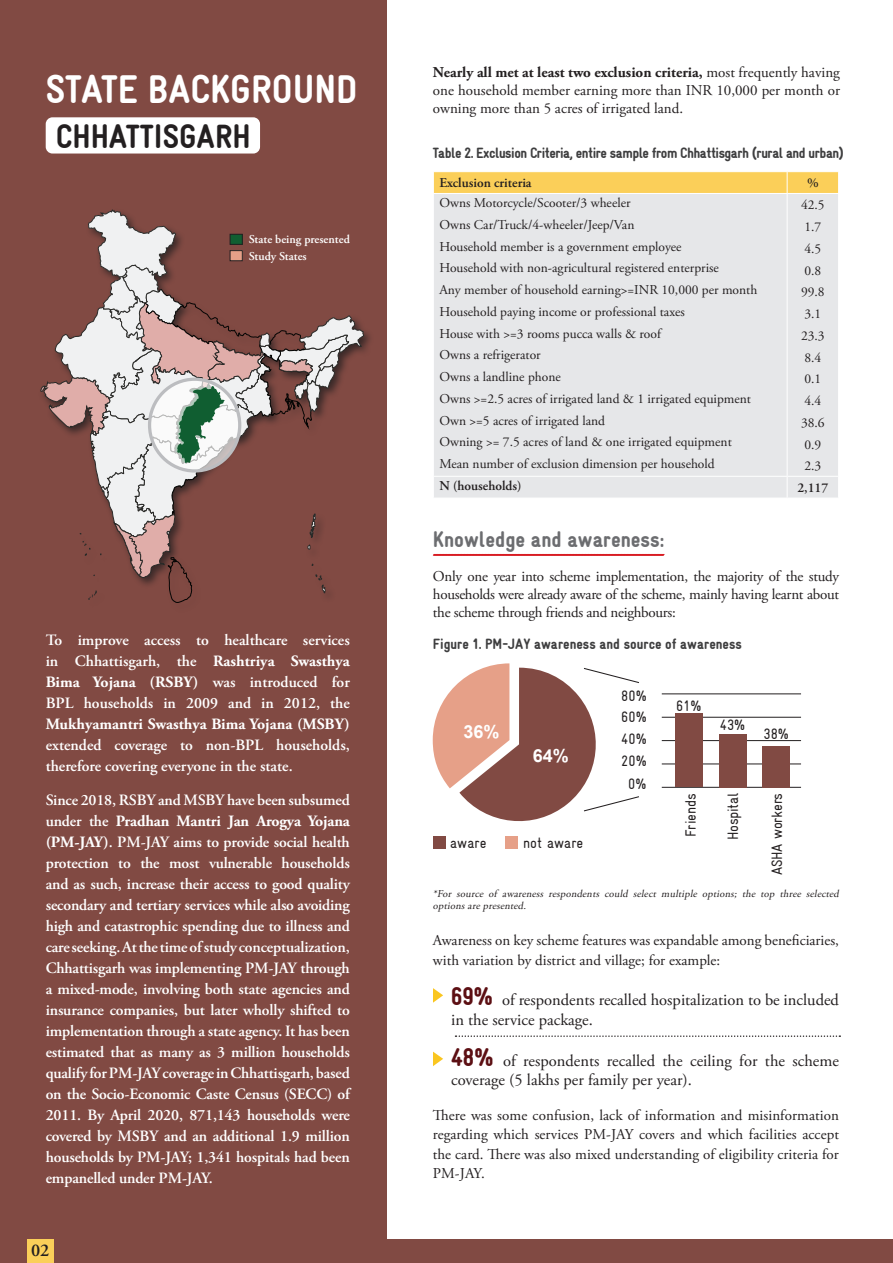
<style>
.page{position:relative;width:893px;height:1263px;background:#fff}
.page>*{position:absolute;margin:0;border:0;box-sizing:border-box;transform-origin:0 0}
.t1{font:900 condensed 40.35px "Gravur";color:#fff}
.t2{font:900 condensed 33.9px "Gravur";color:#231f20}
.t3{font:900 condensed 22.5px "Gravur";color:#6c6d70}
.t4{font:700 18px "Arial";color:#fff}
.Running_Text{font:600 18px "Adobe Garamond Pro";color:#231f20}
.Running_Text-2{font:16.5px/19.5px "Adobe Garamond Pro";color:#231f20}
.Running_Text-3{font:600 15.75px/21px "Adobe Garamond Pro";letter-spacing:-.01em;color:#fff;text-align:justify}
.Running_Text-4{font:15px/18px "Adobe Garamond Pro";color:#231f20;text-align:justify}
.Paragraph_Style_3{font:900 condensed 15px "Gravur";letter-spacing:-.03em;color:#3e3e3f}
.Paragraph_Style_3-2{font:900 condensed 15px "Gravur";color:#3e3e3f}
.Paragraph_Style_1{font:condensed 15px "Gravur";color:#231f20}
.Paragraph_Style_1-2{font:condensed 15px "Gravur";letter-spacing:-.02em;color:#231f20}
.Table{font:13.5px "Adobe Garamond Pro";color:#231f20}
.Table-2{font:600 13.5px "Adobe Garamond Pro";color:#231f20}
.t5{font:600 12px "Adobe Garamond Pro";color:#fff}
.Running_Text-5{font:italic 10.5px/12px "Adobe Garamond Pro";color:#231f20}
.s1{font-weight:700}
.s2{font-family:"Gravur";font-weight:900;font-stretch:condensed;font-size:25.5px;color:#5c0f13}
</style>
<div class="page">
<div style="left:0;top:0;width:386px;height:1253px;background:#814a43"></div>
<div style="left:46px;top:117px;width:214px;height:37px;background:#fff;border-radius:7px"></div>
<div style="left:434px;top:194px;width:404px;height:304px;background:#e6e7e9"></div>
<div style="left:433px;top:172px;width:406px;height:21px;background:#fbcf59"></div>
<hr style="left:787px;top:194px;width:1px;height:282px;background:#fff">
<hr style="left:433px;top:476px;width:354px;height:1px;background:#fff">
<hr style="left:787px;top:476px;width:52px;height:1px;background:#fff">
<svg style="left:787px;top:477px;width:1px;height:21px"></svg>
<div style="left:0;top:1239px;width:893px;height:24px;background:#814a43"></div>
<svg style="left:433px;top:554px;width:232px;height:2px"></svg>
<svg style="left:455px;top:1035px;width:385px;height:2px"></svg>
<svg style="left:433px;top:988px;width:10px;height:15px"></svg>
<svg style="left:433px;top:1052px;width:10px;height:14px"></svg>
<div style="left:27px;top:1239px;width:26px;height:24px;background:#fbcf59"></div>
<div style="left:433px;top:836px;width:13px;height:12px;background:#814a43"></div>
<div style="left:505px;top:836px;width:13px;height:12px;background:#e6a088"></div>
<hr style="left:662px;top:787px;width:139px;height:1px;background:#231f20">
<hr style="left:662px;top:764px;width:139px;height:1px;background:#231f20">
<hr style="left:662px;top:740px;width:139px;height:1px;background:#231f20">
<hr style="left:662px;top:717px;width:139px;height:1px;background:#231f20">
<hr style="left:662px;top:694px;width:139px;height:1px;background:#231f20">
<div style="left:675px;top:713px;width:27px;height:74px;background:#814a43"></div>
<div style="left:719px;top:734px;width:27px;height:53px;background:#814a43"></div>
<div style="left:763px;top:746px;width:27px;height:41px;background:#814a43"></div>
<svg style="left:433px;top:663px;width:206px;height:159px"></svg>
<svg style="left:41px;top:209px;width:323px;height:394px"></svg>
<h1 class="t1" style="left:46px;top:66px;width:313px">STATE BACKGROUND</h1>
<h1 class="t2" style="left:56px;top:117px;width:196px">CHHATTISGARH</h1>
<p class="t5" style="left:249px;top:232px;width:102px">State being presented</p>
<p class="t5" style="left:249px;top:249px;width:59px">Study States</p>
<p class="Running_Text-3" style="left:46px;top:630px;width:306px">To improve access to healthcare services in Chhattisgarh, the <span class="s1">Rashtriya Swasthya Bima Yojana (RSBY)</span> was introduced for BPL households in 2009 and in 2012, the <span class="s1">Mukhyamantri Swasthya Bima Yojana (MSBY) </span>extended coverage to non-BPL households, therefore covering everyone in the state.</p>
<p class="Running_Text-3" style="left:46px;top:790px;width:306px">Since 2018, RSBY and MSBY have been subsumed under the <span class="s1">Pradhan Mantri Jan Arogya Yojana (PM-JAY)</span>. PM-JAY aims to provide social health protection to the most vulnerable households and as such, increase their access to good quality secondary and tertiary services while also avoiding high and catastrophic spending due to illness and care seeking. At the time of study conceptualization, Chhattisgarh was implementing PM-JAY through a mixed-mode, involving both state agencies and insurance companies, but later wholly shifted to implementation through a state agency. It has been estimated that as many as 3 million households qualify for PM-JAY coverage in Chhattisgarh, based on the Socio-Economic Caste Census (SECC) of 2011. By April 2020, 871,143 households were covered by MSBY and an additional 1.9 million households by PM-JAY; 1,341 hospitals had been empanelled under PM-JAY.</p>
<p class="Running_Text" style="left:31px;top:1240px;width:20px">02</p>
<p class="Running_Text-4" style="left:433px;top:64px;width:408px"><span class="s1">Nearly all met at least two exclusion criteria,</span> most frequently having one household member earning more than INR 10,000 per month or owning more than 5 acres of irrigated land.</p>
<p class="Paragraph_Style_3" style="left:433px;top:145px;width:412px">Table 2. Exclusion Criteria, entire sample from Chhattisgarh (rural and urban)</p>
<p class="Table-2" style="left:439px;top:175px;width:94px">Exclusion criteria</p>
<p class="Table-2" style="left:807px;top:175px;width:13px">%</p>
<p class="Table" style="left:439px;top:195px;width:193px">Owns Motorcycle/Scooter/3 wheeler</p>
<p class="Table" style="left:439px;top:216px;width:197px">Owns Car/Truck/4-wheeler/Jeep/Van</p>
<p class="Table" style="left:439px;top:238px;width:244px">Household member is a government employee</p>
<p class="Table" style="left:439px;top:260px;width:281px">Household with non-agricultural registered enterprise</p>
<p class="Table" style="left:439px;top:282px;width:319px">Any member of household earning&gt;=INR 10,000 per month</p>
<p class="Table" style="left:439px;top:303px;width:247px">Household paying income or professional taxes</p>
<p class="Table" style="left:439px;top:325px;width:223px">House with &gt;=3 rooms pucca walls &amp; roof</p>
<p class="Table" style="left:439px;top:347px;width:103px">Owns a refrigerator</p>
<p class="Table" style="left:439px;top:369px;width:123px">Owns a landline phone</p>
<p class="Table" style="left:439px;top:390px;width:313px">Owns &gt;=2.5 acres of irrigated land &amp; 1 irrigated equipment</p>
<p class="Table" style="left:439px;top:412px;width:167px">Own &gt;=5 acres of irrigated land</p>
<p class="Table" style="left:439px;top:434px;width:294px">Owning &gt;= 7.5 acres of land &amp; one irrigated equipment</p>
<p class="Table" style="left:439px;top:456px;width:277px">Mean number of exclusion dimension per household</p>
<p class="Table" style="left:801px;top:197px;width:25px">42.5</p>
<p class="Table" style="left:804px;top:219px;width:18px">1.7</p>
<p class="Table" style="left:804px;top:240px;width:18px">4.5</p>
<p class="Table" style="left:804px;top:262px;width:18px">0.8</p>
<p class="Table" style="left:801px;top:284px;width:25px">99.8</p>
<p class="Table" style="left:804px;top:306px;width:18px">3.1</p>
<p class="Table" style="left:801px;top:327px;width:25px">23.3</p>
<p class="Table" style="left:804px;top:349px;width:18px">8.4</p>
<p class="Table" style="left:804px;top:371px;width:18px">0.1</p>
<p class="Table" style="left:804px;top:393px;width:18px">4.4</p>
<p class="Table" style="left:801px;top:414px;width:25px">38.6</p>
<p class="Table" style="left:804px;top:436px;width:18px">0.9</p>
<p class="Table" style="left:804px;top:458px;width:18px">2.3</p>
<p class="Table-2" style="left:439px;top:478px;width:84px">N (households)</p>
<p class="Table-2" style="left:797px;top:480px;width:32px">2,117</p>
<h2 class="t3" style="left:433px;top:527px;width:233px">Knowledge and awareness:</h2>
<p class="Running_Text-4" style="left:433px;top:567px;width:407px">Only one year into scheme implementation, the majority of the study households were already aware of the scheme, mainly having learnt about the scheme through friends and neighbours:</p>
<p class="Paragraph_Style_3-2" style="left:433px;top:635px;width:310px">Figure 1. PM-JAY awareness and source of awareness</p>
<p class="t4" style="left:464px;top:719px;width:38px">36%</p>
<p class="t4" style="left:533px;top:743px;width:38px">64%</p>
<p class="Paragraph_Style_1" style="left:621px;top:688px;width:27px">80%</p>
<p class="Paragraph_Style_1" style="left:621px;top:708px;width:27px">60%</p>
<p class="Paragraph_Style_1" style="left:621px;top:730px;width:27px">40%</p>
<p class="Paragraph_Style_1" style="left:621px;top:752px;width:27px">20%</p>
<p class="Paragraph_Style_1" style="left:628px;top:775px;width:20px">0%</p>
<p class="Paragraph_Style_1" style="left:676px;top:697px;width:27px">61%</p>
<p class="Paragraph_Style_1" style="left:720px;top:716px;width:27px">43%</p>
<p class="Paragraph_Style_1" style="left:763px;top:725px;width:27px">38%</p>
<p class="Paragraph_Style_1" style="left:450px;top:834px;width:38px">aware</p>
<p class="Paragraph_Style_1" style="left:523px;top:834px;width:62px">not aware</p>
<p class="Paragraph_Style_1" style="left:682px;top:837px;width:45px;rotate:-90deg">Friends</p>
<p class="Paragraph_Style_1-2" style="left:725px;top:840px;width:49px;rotate:-90deg">Hospital</p>
<p class="Paragraph_Style_1-2" style="left:768px;top:875px;width:83px;rotate:-90deg">ASHA workers</p>
<p class="Running_Text-5" style="left:433px;top:888px;width:410px">*For source of awareness respondents could select multiple options; the top three selected options are presented.</p>
<p class="Running_Text-4" style="left:433px;top:931px;width:407px;line-height:19.5px">Awareness on key scheme features was expandable among beneficiaries, with variation by district and village; for example:</p>
<p class="Running_Text-2" style="left:451px;top:991px;width:389px"><span class="s2">69%</span> of respondents recalled hospitalization to be included in the service package.</p>
<p class="Running_Text-2" style="left:451px;top:1051px;width:389px"><span class="s2">48%</span> of respondents recalled the ceiling for the scheme coverage (5 lakhs per family per year).</p>
<p class="Running_Text-4" style="left:433px;top:1106px;width:408px;line-height:19.5px">There was some confusion, lack of information and misinformation regarding which services PM-JAY covers and which facilities accept the card. There was also mixed understanding of eligibility criteria for PM-JAY.</p>
</div>
